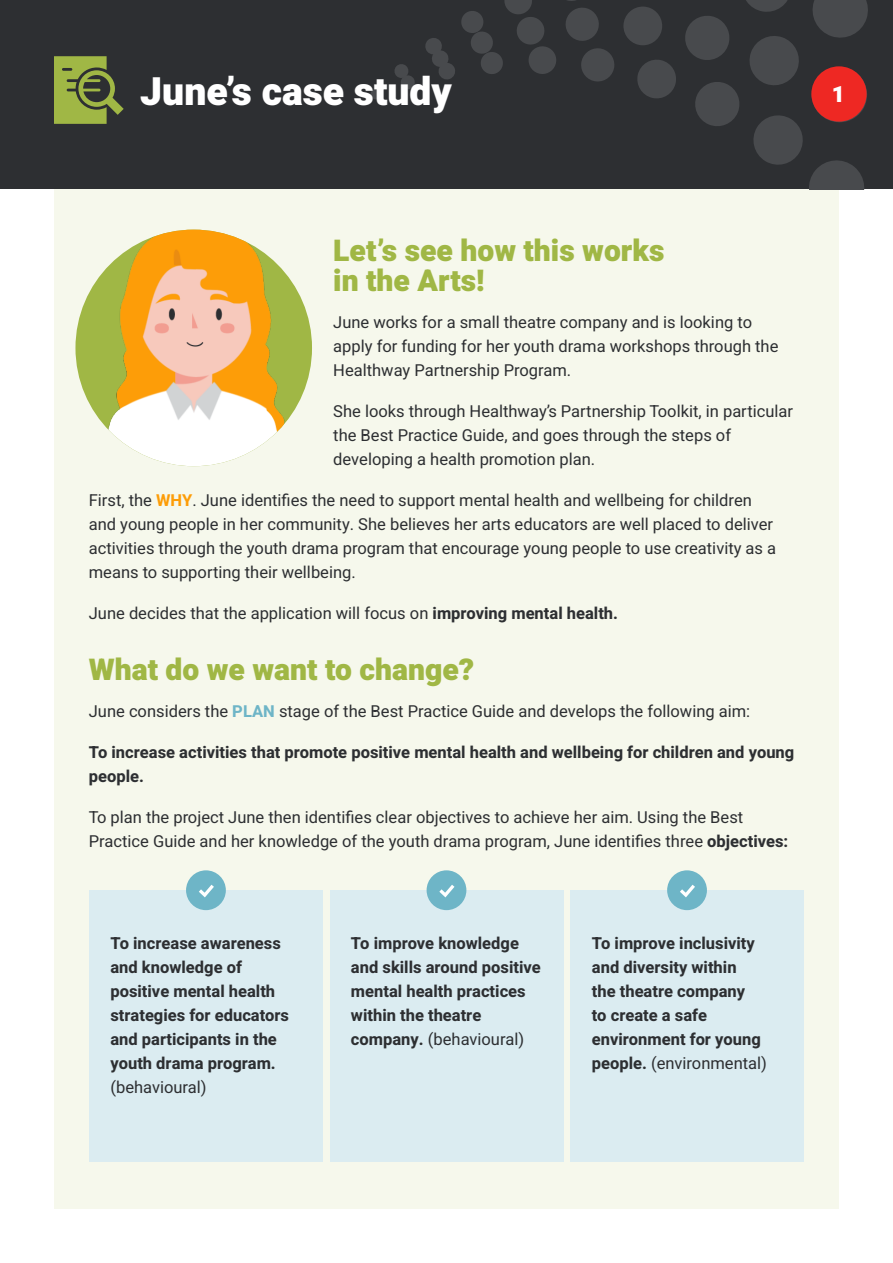
<style>
.page{position:relative;width:893px;height:1263px;background:#fff}
.page>*{position:absolute;margin:0;border:0;box-sizing:border-box;transform-origin:0 0}
.t1{font:900 39px "Heebo";color:#fff}
.copy{font:900 30px/30px "Heebo";color:#a0b745}
.t2{font:900 22.5px "Heebo";color:#fff}
.copy-2{font:16.5px/24px "Heebo";color:#2d2f32}
.copy-3{font:700 16.5px/24px "Heebo";color:#2d2f32}
.s1{font-weight:700;color:#fd9d08}
.s2{font-weight:700}
.s3{font-weight:700;color:#6eb5c7}
.s4{font-weight:400}
</style>
<div class="page">
<div style="left:54px;top:189px;width:785px;height:1020px;background:#f6f8ec"></div>
<div style="left:89px;top:890px;width:234px;height:271px;background:#dbecf1"></div>
<div style="left:330px;top:890px;width:233px;height:271px;background:#dbecf1"></div>
<div style="left:570px;top:890px;width:234px;height:271px;background:#dbecf1"></div>
<div style="left:186px;top:870px;width:40px;height:40px;background:#6eb5c7;border-radius:50%"></div>
<svg style="left:199px;top:884px;width:15px;height:14px"></svg>
<div style="left:427px;top:870px;width:39px;height:40px;background:#6eb5c7;border-radius:50%"></div>
<svg style="left:439px;top:885px;width:16px;height:13px"></svg>
<div style="left:667px;top:870px;width:40px;height:40px;background:#6eb5c7;border-radius:50%"></div>
<svg style="left:680px;top:884px;width:15px;height:14px"></svg>
<img style="left:75px;top:230px;width:237px;height:236px;border-radius:118px">
<div style="left:0;top:0;width:893px;height:189px;background:#2d2f32"></div>
<svg style="left:371px;top:89px;width:10px;height:10px"></svg>
<div style="left:623px;top:6px;width:39px;height:40px;background:#484a4d;border-radius:50%"></div>
<svg style="left:635px;top:0;width:233px;height:189px"></svg>
<svg style="left:425px;top:0;width:189px;height:82px"></svg>
<svg style="left:394px;top:64px;width:21px;height:25px"></svg>
<div style="left:811px;top:66px;width:56px;height:56px;background:#ee2823;border-radius:50%"></div>
<svg style="left:54px;top:56px;width:70px;height:68px"></svg>
<p class="t1" style="left:140px;top:64px;width:313px">June’s case study</p>
<h3 class="t2" style="left:832px;top:78px;width:15px">1</h3>
<p class="copy" style="left:333px;top:235px;width:333px">Let’s see how this works in the Arts!</p>
<p class="copy-2" style="left:333px;top:310px;width:447px">June works for a small theatre company and is looking to apply for funding for her youth drama workshops through the<br>Healthway Partnership Program.</p>
<p class="copy-2" style="left:333px;top:399px;width:461px">She looks through Healthway’s Partnership Toolkit, in particular the Best Practice Guide, and goes through the steps of developing a health promotion plan.</p>
<p class="copy-2" style="left:89px;top:488px;width:689px">First, the <span class="s1">WHY</span>. June identifies the need to support mental health and wellbeing for children and young people in her community. She believes her arts educators are well placed to deliver activities through the youth drama program that encourage young people to use creativity as a means to supporting their wellbeing.</p>
<p class="copy-2" style="left:89px;top:601px;width:531px">June decides that the application will focus on <span class="s2">improving mental health.</span></p>
<p class="copy" style="left:89px;top:654px;width:387px">What do we want to change?</p>
<p class="copy-2" style="left:89px;top:699px;width:663px">June considers the <span class="s3">PLAN</span> stage of the Best Practice Guide and develops the following aim:</p>
<p class="copy-3" style="left:89px;top:740px;width:707px">To increase activities that promote positive mental health and wellbeing for children and young people.</p>
<p class="copy-2" style="left:89px;top:805px;width:701px">To plan the project June then identifies clear objectives to achieve her aim. Using the Best<br>Practice Guide and her knowledge of the youth drama program, June identifies three <span class="s2">objectives:</span></p>
<p class="copy-3" style="left:110px;top:931px;width:180px">To increase awareness and knowledge of positive mental health strategies for educators and participants in the youth drama program. <span class="s4">(behavioural)</span></p>
<p class="copy-3" style="left:351px;top:931px;width:191px">To improve knowledge and skills around positive mental health practices within the theatre company. <span class="s4">(behavioural)</span></p>
<p class="copy-3" style="left:592px;top:931px;width:177px">To improve inclusivity and diversity within<br>the theatre company<br>to create a safe environment for young people. <span class="s4">(environmental)</span></p>
</div>
